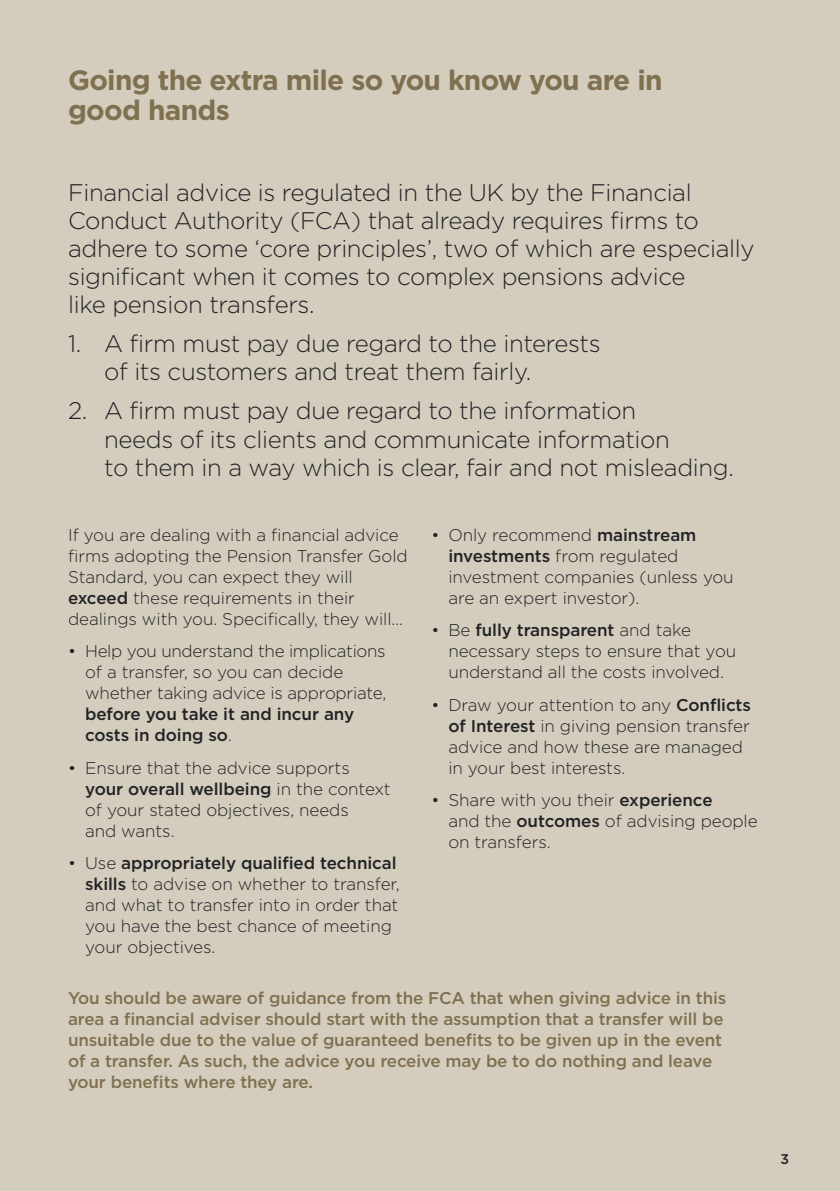
<style>
.page{position:relative;width:840px;height:1191px;background:#fff}
.page>*{position:absolute;margin:0;border:0;box-sizing:border-box;transform-origin:0 0}
.t1{font:700 28px/29.8px "Gotham";letter-spacing:-.025em;color:#7f7050}
.t2{font:300 24px/28px "Gotham";letter-spacing:-.015em;color:#212225}
.t3{font:300 17px/21px "Gotham";letter-spacing:-.005em;color:#212225}
.t4{font:500 17px/21px "Gotham";letter-spacing:-.01em;color:#7f7050}
.t5{font:500 17px/21px "Gotham";letter-spacing:-.005em;color:#212225}
.t6{font:500 14px "Gotham";color:#212225}
.s1{font-weight:500}
.s2{font-weight:300}
</style>
<div class="page">
<div style="left:0;top:0;width:839px;height:1191px;background:#d4ccbd"></div>
<h1 class="t1" style="left:68px;top:67px;width:595px">Going the extra mile so you know you are in good hands</h1>
<p class="t2" style="left:68px;top:179px;width:687px">Financial advice is regulated in the UK by the Financial Conduct Authority (FCA) that already requires firms to adhere to some ‘core principles’, two of which are especially significant when it comes to complex pensions advice<br>like pension transfers.</p>
<h2 class="t2" style="left:104px;top:331px;width:498px;text-indent:-36px">1. A firm must pay due regard to the interests of its customers and treat them fairly.</h2>
<h2 class="t2" style="left:104px;top:398px;width:631px;text-indent:-36px">2. A firm must pay due regard to the information<br>needs of its clients and communicate information<br>to them in a way which is clear, fair and not misleading.</h2>
<p class="t3" style="left:68px;top:525px;width:341px">If you are dealing with a financial advice firms adopting the Pension Transfer Gold Standard, you can expect they will <span class="s1">exceed</span> these requirements in their dealings with you. Specifically, they will…</p>
<p class="t3" style="left:85px;top:642px;width:302px;text-indent:-17px">• Help you understand the implications of a transfer, so you can decide whether taking advice is appropriate,</p>
<p class="t5" style="left:85px;top:705px;width:270px">before you take it and incur any costs in doing so<span class="s2">.</span></p>
<p class="t3" style="left:85px;top:758px;width:307px;text-indent:-17px">• Ensure that the advice supports <span class="s1">your overall wellbeing</span> in the context of your stated objectives, needs<br>and wants.</p>
<p class="t3" style="left:85px;top:853px;width:316px;text-indent:-17px">• Use <span class="s1">appropriately qualified technical skills</span> to advise on whether to transfer, and what to transfer into in order that you have the best chance of meeting your objectives.</p>
<p class="t3" style="left:448px;top:525px;width:287px;text-indent:-17px">• Only recommend <span class="s1">mainstream investments</span> from regulated investment companies (unless you are an expert investor).</p>
<p class="t3" style="left:448px;top:620px;width:289px;text-indent:-17px">• Be <span class="s1">fully transparent</span> and take necessary steps to ensure that you understand all the costs involved.</p>
<p class="t3" style="left:448px;top:695px;width:304px;text-indent:-17px">• Draw your attention to any <span class="s1">Conflicts of Interest</span> in giving pension transfer advice and how these are managed in your best interests.</p>
<p class="t3" style="left:448px;top:790px;width:311px;text-indent:-17px">• Share with you their <span class="s1">experience<br></span>and the <span class="s1">outcomes</span> of advising people on transfers.</p>
<p class="t4" style="left:68px;top:988px;width:659px">You should be aware of guidance from the FCA that when giving advice in this area a financial adviser should start with the assumption that a transfer will be unsuitable due to the value of guaranteed benefits to be given up in the event of a transfer. As such, the advice you receive may be to do nothing and leave your benefits where they are.</p>
<p class="t6" style="left:780px;top:1153px;width:10px">3</p>
</div>
